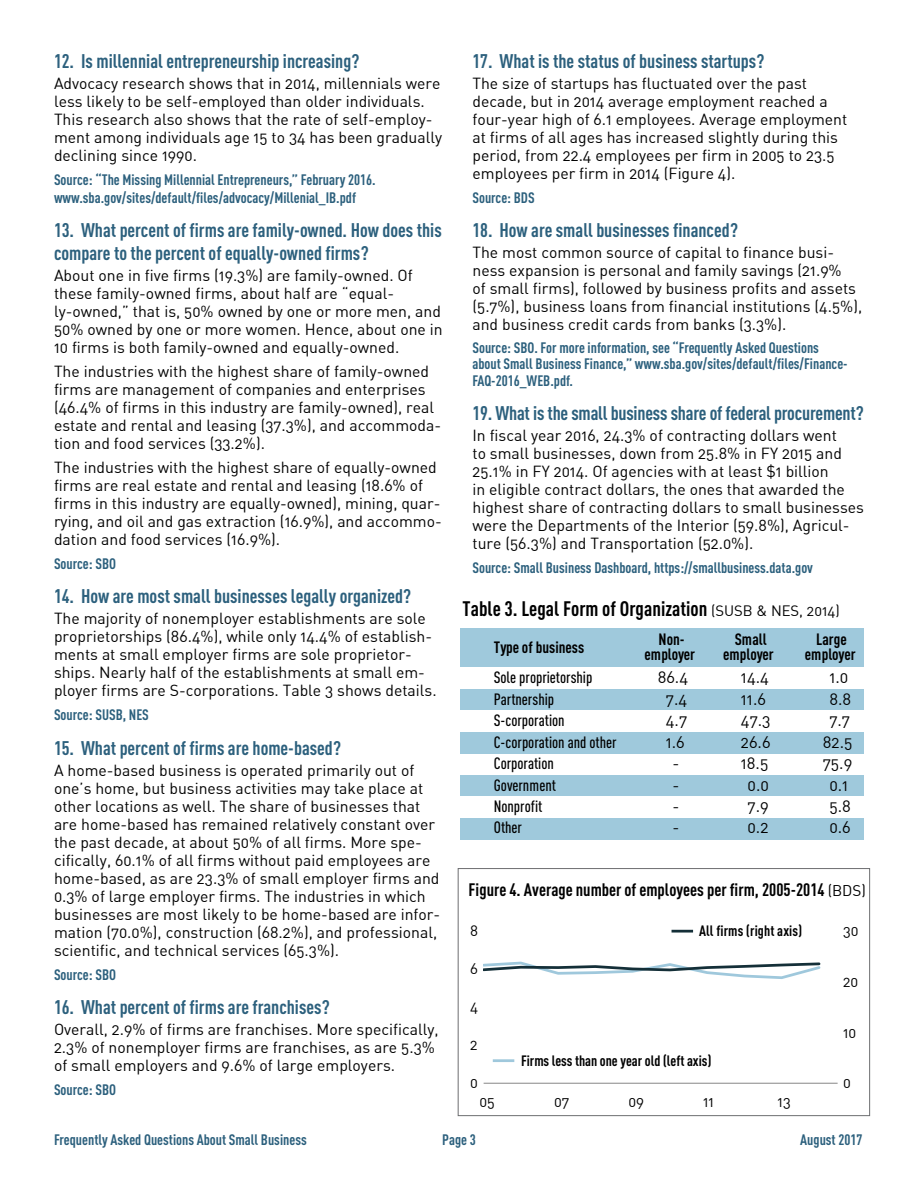
<style>
.page{position:relative;width:918px;height:1188px;background:#fff}
.page>*{position:absolute;margin:0;border:0;box-sizing:border-box;transform-origin:0 0}
.t1{font:700 condensed 20.7px "DIN Pro";color:#000}
.Data_sources{font:700 condensed 19.5px/22.5px "DIN Pro";color:#2c607d}
.t2{font:700 condensed 17.85px "DIN Pro";color:#000}
.t3{font:500 condensed 16.2px "DIN Pro";color:#000}
.t4{font:16.2px "DIN Alternate";color:#000}
.t5{font:700 condensed 16.2px/15.3px "DIN Pro";color:#000;text-align:center}
.Body_text{font:15.75px/18px "DIN Alternate";color:#000}
.Source{font:700 condensed 15px/16.5px "DIN Pro";color:#2c607d}
.t6{font:700 condensed 14.85px "DIN Pro";color:#000}
.t7{font:14.85px "DIN Alternate";color:#000}
.s1{font-family:"DIN Alternate";font-weight:400;font-stretch:normal;font-size:14.7px}
.s2{font-family:"DIN Alternate";font-weight:400;font-stretch:normal;font-size:15.3px}
</style>
<div class="page">
<div style="left:460px;top:628px;width:404px;height:39px;background:#9fc9dc"></div>
<div style="left:460px;top:690px;width:404px;height:20px;background:#9fc9dc"></div>
<div style="left:460px;top:733px;width:404px;height:21px;background:#9fc9dc"></div>
<div style="left:460px;top:776px;width:404px;height:20px;background:#9fc9dc"></div>
<div style="left:460px;top:818px;width:404px;height:22px;background:#9fc9dc"></div>
<hr style="left:484px;top:1083px;width:354px;height:1px;background:#868686">
<svg style="left:483px;top:961px;width:338px;height:18px"></svg>
<hr style="left:494px;top:1059px;width:19px;height:3px;background:#9fc8dc">
<hr style="left:673px;top:930px;width:19px;height:3px;background:#142f38">
<div style="left:458px;top:868px;width:412px;height:248px;border:1px solid #6d6e71"></div>
<p class="Data_sources" style="left:54px;top:48px;width:307px">12. Is millennial entrepreneurship increasing?</p>
<p class="Body_text" style="left:54px;top:74px;width:390px">Advocacy research shows that in 2014, millennials were less likely to be self-employed than older individuals.<br>This research also shows that the rate of self-employ&shy;ment among individuals age 15 to 34 has been gradually declining since 1990.</p>
<p class="Source" style="left:54px;top:169px;width:323px;line-height:18px">Source: “The Missing Millennial Entrepreneurs,” February 2016. www.sba.gov/sites/default/files/advocacy/Millenial_IB.pdf</p>
<p class="Data_sources" style="left:54px;top:218px;width:389px">13. What percent of firms are family-owned. How does this compare to the percent of equally-owned firms?</p>
<p class="Body_text" style="left:54px;top:266px;width:390px">About one in five firms (19.3%) are family-owned. Of these family-owned firms, about half are “equal&shy;ly-owned,” that is, 50% owned by one or more men, and 50% owned by one or more women. Hence, about one in 10 firms is both family-owned and equally-owned.</p>
<p class="Body_text" style="left:54px;top:362px;width:389px">The industries with the highest share of family-owned firms are management of companies and enterprises (46.4% of firms in this industry are family-owned), real estate and rental and leasing (37.3%), and accommoda&shy;tion and food services (33.2%).</p>
<p class="Body_text" style="left:54px;top:458px;width:389px">The industries with the highest share of equally-owned firms are real estate and rental and leasing (18.6% of firms in this industry are equally-owned), mining, quar&shy;rying, and oil and gas extraction (16.9%), and accommo&shy;dation and food services (16.9%).</p>
<p class="Source" style="left:54px;top:554px;width:63px">Source: SBO</p>
<p class="Data_sources" style="left:54px;top:584px;width:359px">14. How are most small businesses legally organized?</p>
<p class="Body_text" style="left:54px;top:609px;width:384px">The majority of nonemployer establishments are sole proprietorships (86.4%), while only 14.4% of establish&shy;ments at small employer firms are sole proprietor&shy;ships. Nearly half of the establishments at small em&shy;ployer firms are S-corporations. Table 3 shows details.</p>
<p class="Source" style="left:54px;top:705px;width:96px">Source: SUSB, NES</p>
<p class="Data_sources" style="left:54px;top:735px;width:289px">15. What percent of firms are home-based?</p>
<p class="Body_text" style="left:54px;top:761px;width:388px">A home-based business is operated primarily out of one’s home, but business activities may take place at other locations as well. The share of businesses that are home-based has remained relatively constant over the past decade, at about 50% of all firms. More spe&shy;cifically, 60.1% of all firms without paid employees are home-based, as are 23.3% of small employer firms and 0.3% of large employer firms. The industries in which businesses are most likely to be home-based are infor&shy;mation (70.0%), construction (68.2%), and professional, scientific, and technical services (65.3%).</p>
<p class="Source" style="left:54px;top:965px;width:63px">Source: SBO</p>
<p class="Data_sources" style="left:54px;top:995px;width:277px">16. What percent of firms are franchises?</p>
<p class="Body_text" style="left:54px;top:1020px;width:386px">Overall, 2.9% of firms are franchises. More specifically,<br>2.3% of nonemployer firms are franchises, as are 5.3% of small employers and 9.6% of large employers.</p>
<p class="Source" style="left:54px;top:1080px;width:63px">Source: SBO</p>
<p class="Data_sources" style="left:472px;top:48px;width:294px">17. What is the status of business startups?</p>
<p class="Body_text" style="left:472px;top:74px;width:376px">The size of startups has fluctuated over the past decade, but in 2014 average employment reached a four-year high of 6.1 employees. Average employment at firms of all ages has increased slightly during this period, from 22.4 employees per firm in 2005 to 23.5 employees per firm in 2014 (Figure 4).</p>
<p class="Source" style="left:472px;top:188px;width:64px">Source: BDS</p>
<p class="Data_sources" style="left:472px;top:218px;width:267px">18. How are small businesses financed?</p>
<p class="Body_text" style="left:472px;top:243px;width:391px">The most common source of capital to finance busi&shy;ness expansion is personal and family savings (21.9%<br>of small firms), followed by business profits and assets (5.7%), business loans from financial institutions (4.5%), and business credit cards from banks (3.3%).</p>
<p class="Source" style="left:472px;top:338px;width:377px">Source: SBO. For more information, see “Frequently Asked Questions about Small Business Finance,” www.sba.gov/sites/default/files/Finance-<br>FAQ-2016_WEB.pdf.</p>
<p class="Data_sources" style="left:472px;top:401px;width:393px">19. What is the small business share of federal procurement?</p>
<p class="Body_text" style="left:472px;top:426px;width:393px">In fiscal year 2016, 24.3% of contracting dollars went<br>to small businesses, down from 25.8% in FY 2015 and 25.1% in FY 2014. Of agencies with at least $1 billion<br>in eligible contract dollars, the ones that awarded the highest share of contracting dollars to small businesses were the Departments of the Interior (59.8%), Agricul&shy;ture (56.3%) and Transportation (52.0%).</p>
<p class="Source" style="left:472px;top:558px;width:342px">Source: Small Business Dashboard, https://smallbusiness.data.gov</p>
<p class="t1" style="left:463px;top:593px;width:379px">Table 3. Legal Form of Organization <span class="s1">(SUSB &amp; NES, 2014)</span></p>
<p class="t5" style="left:494px;top:638px;width:92px">Type of business</p>
<p class="t5" style="left:644px;top:630px;width:52px">Non&shy;employer</p>
<p class="t5" style="left:723px;top:630px;width:52px">Small employer</p>
<p class="t5" style="left:805px;top:630px;width:52px">Large employer</p>
<p class="t3" style="left:494px;top:666px;width:100px">Sole proprietorship</p>
<p class="t4" style="left:658px;top:667px;width:32px">86.4</p>
<p class="t4" style="left:741px;top:667px;width:29px">14.4</p>
<p class="t4" style="left:829px;top:667px;width:20px">1.0</p>
<p class="t3" style="left:494px;top:687px;width:62px">Partnership</p>
<p class="t4" style="left:666px;top:689px;width:23px">7.4</p>
<p class="t4" style="left:741px;top:689px;width:27px">11.6</p>
<p class="t4" style="left:829px;top:689px;width:23px">8.8</p>
<p class="t3" style="left:494px;top:709px;width:72px">S-corporation</p>
<p class="t4" style="left:666px;top:710px;width:23px">4.7</p>
<p class="t4" style="left:741px;top:710px;width:31px">47.3</p>
<p class="t4" style="left:829px;top:710px;width:22px">7.7</p>
<p class="t3" style="left:494px;top:730px;width:124px">C-corporation and other</p>
<p class="t4" style="left:666px;top:732px;width:20px">1.6</p>
<p class="t4" style="left:741px;top:732px;width:31px">26.6</p>
<p class="t4" style="left:823px;top:732px;width:31px">82.5</p>
<p class="t3" style="left:494px;top:751px;width:62px">Corporation</p>
<p class="t4" style="left:672px;top:753px;width:8px">-</p>
<p class="t4" style="left:741px;top:753px;width:29px">18.5</p>
<p class="t4" style="left:823px;top:753px;width:31px">75.9</p>
<p class="t3" style="left:494px;top:773px;width:64px">Government</p>
<p class="t4" style="left:672px;top:775px;width:8px">-</p>
<p class="t4" style="left:748px;top:775px;width:23px">0.0</p>
<p class="t4" style="left:829px;top:775px;width:20px">0.1</p>
<p class="t3" style="left:494px;top:794px;width:50px">Nonprofit</p>
<p class="t4" style="left:672px;top:796px;width:8px">-</p>
<p class="t4" style="left:748px;top:796px;width:23px">7.9</p>
<p class="t4" style="left:829px;top:796px;width:23px">5.8</p>
<p class="t3" style="left:494px;top:816px;width:30px">Other</p>
<p class="t4" style="left:672px;top:817px;width:8px">-</p>
<p class="t4" style="left:748px;top:817px;width:23px">0.2</p>
<p class="t4" style="left:829px;top:817px;width:23px">0.6</p>
<p class="t2" style="left:469px;top:876px;width:399px">Figure 4. Average number of employees per firm, 2005-2014 <span class="s2">(BDS)</span></p>
<p class="t7" style="left:470px;top:922px;width:9px">8</p>
<p class="t7" style="left:470px;top:960px;width:9px">6</p>
<p class="t7" style="left:470px;top:998px;width:10px">4</p>
<p class="t7" style="left:470px;top:1036px;width:9px">2</p>
<p class="t7" style="left:470px;top:1074px;width:9px">0</p>
<p class="t6" style="left:699px;top:920px;width:104px">All firms (right axis)</p>
<p class="t6" style="left:521px;top:1049px;width:192px">Firms less than one year old (left axis)</p>
<p class="t7" style="left:479px;top:1092px;width:17px">05</p>
<p class="t7" style="left:554px;top:1092px;width:17px">07</p>
<p class="t7" style="left:629px;top:1092px;width:17px">09</p>
<p class="t7" style="left:703px;top:1092px;width:13px">11</p>
<p class="t7" style="left:778px;top:1092px;width:15px">13</p>
<p class="t7" style="left:843px;top:922px;width:17px">30</p>
<p class="t7" style="left:843px;top:972px;width:17px">20</p>
<p class="t7" style="left:843px;top:1023px;width:15px">10</p>
<p class="t7" style="left:843px;top:1074px;width:9px">0</p>
<p class="Source" style="left:54px;top:1130px;width:254px">Frequently Asked Questions About Small Business</p>
<p class="Source" style="left:442px;top:1130px;width:35px">Page 3</p>
<p class="Source" style="left:800px;top:1130px;width:64px">August 2017</p>
</div>
